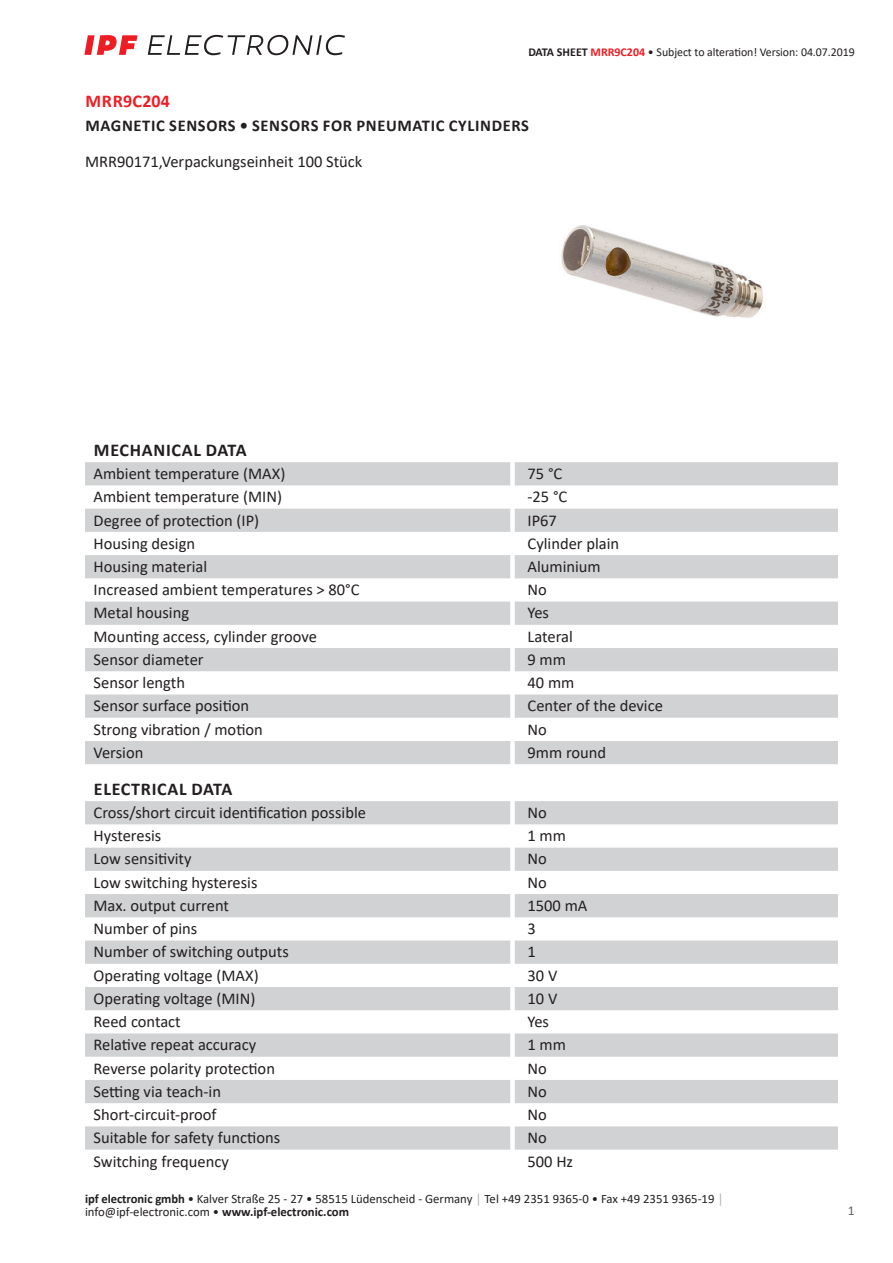
<style>
.page{position:relative;width:893px;height:1263px;background:#fff}
.page>*{position:absolute;margin:0;border:0;box-sizing:border-box;transform-origin:0 0}
.t1{font:700 18px "Calibri";letter-spacing:.04em;color:#231f20}
.t2{font:700 18px "Calibri";letter-spacing:.02em;color:#ee1d23}
.t3{font:16.5px "Calibri";color:#231f20}
.t4{font:700 16.5px "Calibri";letter-spacing:.04em;color:#231f20}
.t5{font:13.5px "Calibri";color:#636366}
.t6{font:12.75px/12.6px "Calibri";color:#231f20}
.t7{font:12px "Calibri";letter-spacing:-.005em;color:#231f20}
.s1{font-weight:700}
.s2{font-weight:700;color:#ee1d23}
.s3{color:#a8a9ad}
</style>
<div class="page">
<svg style="left:148px;top:35px;width:197px;height:20px"></svg>
<svg style="left:84px;top:35px;width:54px;height:20px"></svg>
<svg style="left:85px;top:462px;width:753px;height:302px;fill:#d1d2d4"></svg>
<svg style="left:85px;top:801px;width:753px;height:348px;fill:#d1d2d4"></svg>
<img style="left:561px;top:225px;width:202px;height:93px">
<p class="t7" style="left:528px;top:44px;width:328px"><span class="s1">DATA SHEET</span> <span class="s2">MRR9C204</span> • Subject to alteration! Version: 04.07.2019</p>
<p class="t2" style="left:85px;top:88px;width:86px">MRR9C204</p>
<p class="t4" style="left:85px;top:114px;width:445px">MAGNETIC SENSORS • SENSORS FOR PNEUMATIC CYLINDERS</p>
<p class="t3" style="left:85px;top:150px;width:279px">MRR90171,Verpackungseinheit 100 Stück</p>
<p class="t1" style="left:94px;top:437px;width:154px">MECHANICAL DATA</p>
<p class="t3" style="left:94px;top:462px;width:193px">Ambient temperature (MAX)</p>
<p class="t3" style="left:527px;top:462px;width:36px">75 °C</p>
<p class="t3" style="left:94px;top:485px;width:190px">Ambient temperature (MIN)</p>
<p class="t3" style="left:527px;top:485px;width:41px">-25 °C</p>
<p class="t3" style="left:94px;top:509px;width:167px">Degree of protection (IP)</p>
<p class="t3" style="left:527px;top:509px;width:31px">IP67</p>
<p class="t3" style="left:94px;top:532px;width:103px">Housing design</p>
<p class="t3" style="left:527px;top:532px;width:93px">Cylinder plain</p>
<p class="t3" style="left:94px;top:555px;width:115px">Housing material</p>
<p class="t3" style="left:527px;top:555px;width:75px">Aluminium</p>
<p class="t3" style="left:94px;top:578px;width:268px">Increased ambient temperatures &gt; 80°C</p>
<p class="t3" style="left:527px;top:578px;width:21px">No</p>
<p class="t3" style="left:94px;top:601px;width:97px">Metal housing</p>
<p class="t3" style="left:527px;top:601px;width:23px">Yes</p>
<p class="t3" style="left:94px;top:625px;width:225px">Mounting access, cylinder groove</p>
<p class="t3" style="left:527px;top:625px;width:47px">Lateral</p>
<p class="t3" style="left:94px;top:648px;width:112px">Sensor diameter</p>
<p class="t3" style="left:527px;top:648px;width:40px">9 mm</p>
<p class="t3" style="left:94px;top:671px;width:93px">Sensor length</p>
<p class="t3" style="left:527px;top:671px;width:48px">40 mm</p>
<p class="t3" style="left:94px;top:694px;width:157px">Sensor surface position</p>
<p class="t3" style="left:527px;top:694px;width:137px">Center of the device</p>
<p class="t3" style="left:94px;top:718px;width:171px">Strong vibration / motion</p>
<p class="t3" style="left:527px;top:718px;width:21px">No</p>
<p class="t3" style="left:94px;top:741px;width:51px">Version</p>
<p class="t3" style="left:527px;top:741px;width:80px">9mm round</p>
<p class="t1" style="left:94px;top:776px;width:140px">ELECTRICAL DATA</p>
<p class="t3" style="left:94px;top:801px;width:274px">Cross/short circuit identification possible</p>
<p class="t3" style="left:527px;top:801px;width:21px">No</p>
<p class="t3" style="left:94px;top:824px;width:69px">Hysteresis</p>
<p class="t3" style="left:527px;top:824px;width:40px">1 mm</p>
<p class="t3" style="left:94px;top:847px;width:100px">Low sensitivity</p>
<p class="t3" style="left:527px;top:847px;width:21px">No</p>
<p class="t3" style="left:94px;top:871px;width:165px">Low switching hysteresis</p>
<p class="t3" style="left:527px;top:871px;width:21px">No</p>
<p class="t3" style="left:94px;top:894px;width:137px">Max. output current</p>
<p class="t3" style="left:527px;top:894px;width:61px">1500 mA</p>
<p class="t3" style="left:94px;top:917px;width:105px">Number of pins</p>
<p class="t3" style="left:527px;top:917px;width:10px">3</p>
<p class="t3" style="left:94px;top:940px;width:197px">Number of switching outputs</p>
<p class="t3" style="left:527px;top:940px;width:10px">1</p>
<p class="t3" style="left:94px;top:964px;width:167px">Operating voltage (MAX)</p>
<p class="t3" style="left:527px;top:964px;width:31px">30 V</p>
<p class="t3" style="left:94px;top:987px;width:163px">Operating voltage (MIN)</p>
<p class="t3" style="left:527px;top:987px;width:31px">10 V</p>
<p class="t3" style="left:94px;top:1010px;width:89px">Reed contact</p>
<p class="t3" style="left:527px;top:1010px;width:23px">Yes</p>
<p class="t3" style="left:94px;top:1033px;width:164px">Relative repeat accuracy</p>
<p class="t3" style="left:527px;top:1033px;width:40px">1 mm</p>
<p class="t3" style="left:94px;top:1057px;width:183px">Reverse polarity protection</p>
<p class="t3" style="left:527px;top:1057px;width:21px">No</p>
<p class="t3" style="left:94px;top:1080px;width:129px">Setting via teach-in</p>
<p class="t3" style="left:527px;top:1080px;width:21px">No</p>
<p class="t3" style="left:94px;top:1103px;width:125px">Short-circuit-proof</p>
<p class="t3" style="left:527px;top:1103px;width:21px">No</p>
<p class="t3" style="left:94px;top:1126px;width:188px">Suitable for safety functions</p>
<p class="t3" style="left:527px;top:1126px;width:21px">No</p>
<p class="t3" style="left:94px;top:1149px;width:137px">Switching frequency</p>
<p class="t3" style="left:527px;top:1149px;width:47px">500 Hz</p>
<p class="t6" style="left:85px;top:1192px;width:640px"><span class="s1">ipf electronic gmbh</span> • Kalver Straße 25 - 27 • 58515 Lüdenscheid - Germany <span class="s3">│</span> Tel +49 2351 9365-0 • Fax +49 2351 9365-19 <span class="s3">│ </span>info@ipf-electronic.com • <span class="s1">www.ipf-electronic.com</span></p>
<p class="t5" style="left:848px;top:1201px;width:8px">1</p>
</div>
